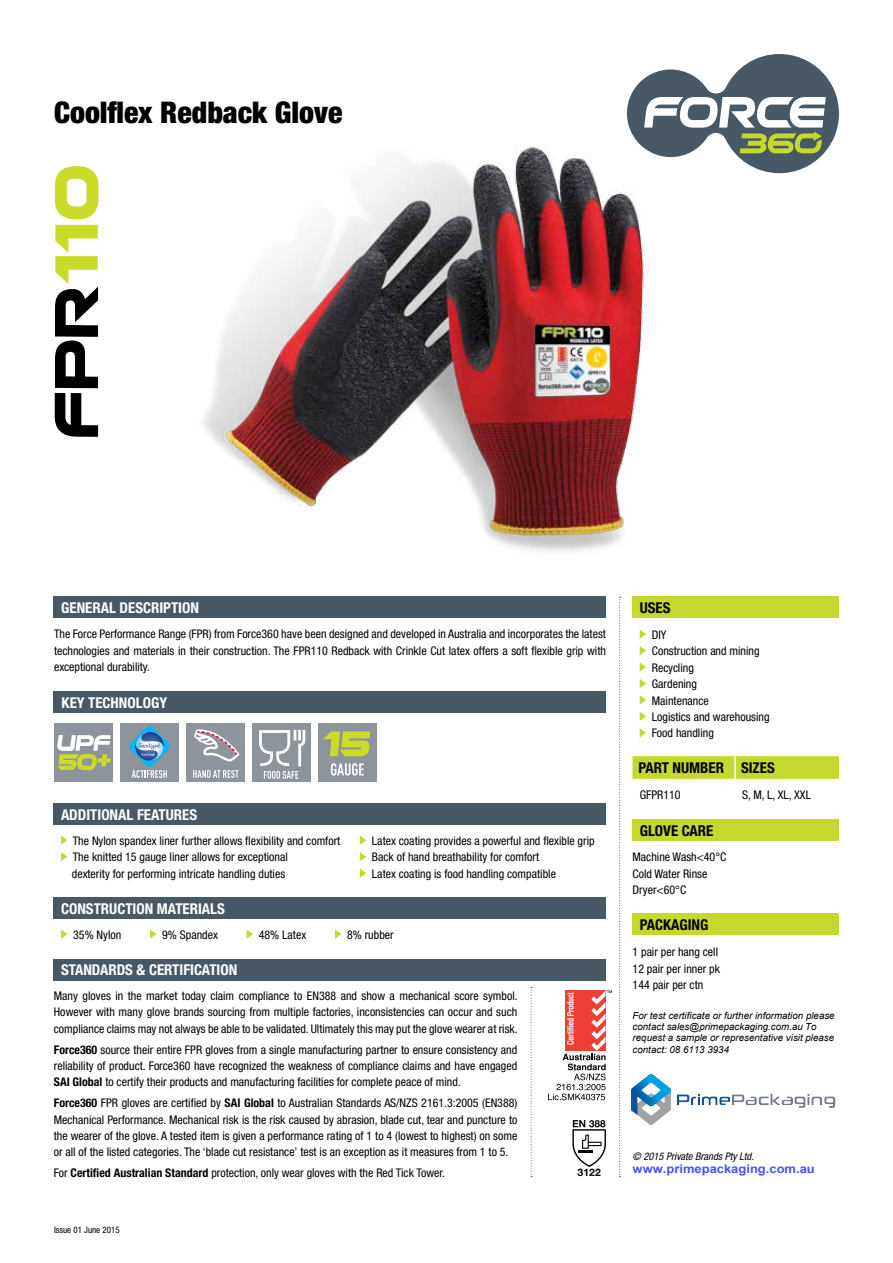
<style>
.page{position:relative;width:893px;height:1263px;background:#fff}
.page>*{position:absolute;margin:0;border:0;box-sizing:border-box;transform-origin:0 0}
.t1{font:900 condensed 29.85px "Helvetica Neue LT Std";color:#000}
.t2{font:700 condensed 15px "Helvetica Neue LT";color:#fff}
.t3{font:700 condensed 15px "Helvetica Neue LT";color:#000}
.t4{font:condensed 12px/16.5px "Helvetica Neue LT";color:#000;text-align:justify}
.t5{font:700 12px "Arial";color:#4055ff;scale:1.08 1}
.t6{font:italic condensed 10.5px "Helvetica Neue LT";color:#000}
.t7{font:700 10.35px "Helvetica Neue LT Std";color:#000}
.t8{font:italic 9.75px/11.2px "Arial";color:#000}
.t9{font:condensed 9px "Helvetica Neue LT";color:#000}
.s1{font-weight:700}
</style>
<div class="page">
<div style="left:54px;top:597px;width:552px;height:21px;background:#485865"></div>
<svg style="left:646px;top:54px;width:193px;height:119px"></svg>
<svg style="left:54px;top:166px;width:45px;height:271px"></svg>
<svg style="left:619px;top:597px;width:2px;height:580px"></svg>
<div style="left:54px;top:691px;width:552px;height:21px;background:#485865"></div>
<div style="left:186px;top:723px;width:59px;height:59px;background:#8d949b"></div>
<svg style="left:193px;top:770px;width:46px;height:8px"></svg>
<svg style="left:194px;top:729px;width:46px;height:33px"></svg>
<div style="left:252px;top:723px;width:59px;height:59px;background:#8d949b"></div>
<svg style="left:259px;top:730px;width:46px;height:49px"></svg>
<div style="left:54px;top:723px;width:59px;height:59px;background:#8d949b"></div>
<svg style="left:57px;top:735px;width:54px;height:35px"></svg>
<div style="left:120px;top:723px;width:59px;height:59px;background:#8d949b"></div>
<svg style="left:129px;top:726px;width:41px;height:52px"></svg>
<div style="left:54px;top:804px;width:552px;height:21px;background:#485865"></div>
<svg style="left:61px;top:835px;width:6px;height:10px"></svg>
<svg style="left:360px;top:835px;width:6px;height:10px"></svg>
<svg style="left:61px;top:852px;width:6px;height:9px"></svg>
<svg style="left:360px;top:852px;width:6px;height:9px"></svg>
<svg style="left:360px;top:868px;width:6px;height:10px"></svg>
<div style="left:54px;top:959px;width:552px;height:21px;background:#485865"></div>
<div style="left:54px;top:898px;width:552px;height:21px;background:#485865"></div>
<svg style="left:61px;top:929px;width:6px;height:10px"></svg>
<svg style="left:150px;top:929px;width:6px;height:10px"></svg>
<svg style="left:247px;top:929px;width:6px;height:10px"></svg>
<svg style="left:335px;top:929px;width:6px;height:10px"></svg>
<img style="left:202px;top:77px;width:477px;height:474px">
<div style="left:632px;top:597px;width:207px;height:21px;background:#c4d82e"></div>
<svg style="left:640px;top:629px;width:6px;height:10px"></svg>
<svg style="left:640px;top:646px;width:6px;height:9px"></svg>
<svg style="left:640px;top:662px;width:6px;height:10px"></svg>
<svg style="left:640px;top:679px;width:6px;height:9px"></svg>
<svg style="left:640px;top:695px;width:6px;height:9px"></svg>
<svg style="left:640px;top:712px;width:6px;height:9px"></svg>
<svg style="left:640px;top:728px;width:6px;height:9px"></svg>
<svg style="left:632px;top:756px;width:207px;height:23px;background:#c4d831"></svg>
<hr style="left:734px;top:756px;width:2px;height:23px;background:#fff">
<div style="left:632px;top:819px;width:207px;height:22px;background:#c4d82e"></div>
<div style="left:632px;top:913px;width:207px;height:22px;background:#c4d82e"></div>
<svg style="left:572px;top:1120px;width:34px;height:47px"></svg>
<svg style="left:531px;top:987px;width:1px;height:190px"></svg>
<svg style="left:548px;top:990px;width:64px;height:110px"></svg>
<div style="left:318px;top:723px;width:59px;height:59px;background:#8d949b"></div>
<svg style="left:331px;top:763px;width:33px;height:13px"></svg>
<svg style="left:323px;top:731px;width:47px;height:25px"></svg>
<img style="left:632px;top:1075px;width:204px;height:49px">
<h1 class="t1" style="left:54px;top:94px;width:290px">Coolflex Redback Glove</h1>
<p class="t2" style="left:61px;top:599px;width:139px">GENERAL DESCRIPTION</p>
<p class="t4" style="left:54px;top:626px;width:553px">The Force Performance Range (FPR) from Force360 have been designed and developed in Australia and incorporates the latest technologies and materials in their construction. The FPR110 Redback with Crinkle Cut latex offers a soft flexible grip with exceptional durability.</p>
<p class="t2" style="left:62px;top:693px;width:107px">KEY TECHNOLOGY</p>
<p class="t2" style="left:61px;top:805px;width:138px">ADDITIONAL FEATURES</p>
<p class="t4" style="left:73px;top:832px;width:269px">The Nylon spandex liner further allows flexibility and comfort</p>
<p class="t4" style="left:372px;top:832px;width:224px">Latex coating provides a powerful and flexible grip</p>
<p class="t4" style="left:73px;top:849px;width:217px">The knitted 15 gauge liner allows for exceptional</p>
<p class="t4" style="left:372px;top:849px;width:169px">Back of hand breathability for comfort</p>
<p class="t4" style="left:72px;top:865px;width:215px">dexterity for performing intricate handling duties</p>
<p class="t4" style="left:372px;top:865px;width:185px">Latex coating is food handling compatible</p>
<p class="t2" style="left:61px;top:899px;width:165px">CONSTRUCTION MATERIALS</p>
<p class="t4" style="left:73px;top:926px;width:50px">35% Nylon</p>
<p class="t4" style="left:162px;top:926px;width:57px">9% Spandex</p>
<p class="t4" style="left:259px;top:926px;width:49px">48% Latex</p>
<p class="t4" style="left:347px;top:926px;width:48px">8% rubber</p>
<p class="t2" style="left:61px;top:960px;width:178px">STANDARDS &amp; CERTIFICATION</p>
<p class="t4" style="left:54px;top:987px;width:465px">Many gloves in the market today claim compliance to EN388 and show a mechanical score symbol.<br>However with many glove brands sourcing from multiple factories, inconsistencies can occur and such compliance claims may not always be able to be validated. Ultimately this may put the glove wearer at risk.</p>
<p class="t4" style="left:54px;top:1041px;width:465px"><span class="s1">Force360</span> source their entire FPR gloves from a single manufacturing partner to ensure consistency and reliability of product. Force360 have recognized the weakness of compliance claims and have engaged <span class="s1">SAI Global</span> to certify their products and manufacturing facilities for complete peace of mind.</p>
<p class="t4" style="left:54px;top:1094px;width:465px"><span class="s1">Force360</span> FPR gloves are certified by <span class="s1">SAI Global</span> to Australian Standards AS/NZS 2161.3:2005 (EN388)<br>Mechanical Performance. Mechanical risk is the risk caused by abrasion, blade cut, tear and puncture to the wearer of the glove. A tested item is given a performance rating of 1 to 4 (lowest to highest) on some or all of the listed categories. The ‘blade cut resistance’ test is an exception as it measures from 1 to 5.</p>
<p class="t4" style="left:54px;top:1164px;width:393px">For <span class="s1">Certified Australian Standard</span> protection, only wear gloves with the Red Tick Tower.</p>
<p class="t7" style="left:578px;top:1166px;width:25px">3122</p>
<p class="t9" style="left:54px;top:1225px;width:67px">Issue 01 June 2015</p>
<p class="t3" style="left:640px;top:599px;width:32px">USES</p>
<p class="t4" style="left:652px;top:626px;width:119px;text-align:left">DIY<br>Construction and mining<br>Recycling<br>Gardening<br>Maintenance<br>Logistics and warehousing<br>Food handling</p>
<p class="t3" style="left:638px;top:759px;width:138px">PART NUMBER SIZES</p>
<p class="t4" style="left:640px;top:786px;width:42px">GFPR110</p>
<p class="t4" style="left:742px;top:786px;width:70px">S, M, L, XL, XXL</p>
<p class="t3" style="left:640px;top:821px;width:75px">GLOVE CARE</p>
<p class="t4" style="left:632px;top:849px;width:95px;text-align:left">Machine Wash&lt;40°C<br>Cold Water Rinse<br>Dryer&lt;60°C</p>
<p class="t3" style="left:640px;top:915px;width:70px">PACKAGING</p>
<p class="t4" style="left:632px;top:944px;width:89px;text-align:left">1 pair per hang cell<br>12 pair per inner pk<br>144 pair per ctn</p>
<p class="t8" style="left:633px;top:1010px;width:204px">For test certificate or further information please contact sales@primepackaging.com.au To request a sample or representative visit please contact: 08 6113 3934</p>
<p class="t6" style="left:633px;top:1150px;width:123px">© 2015 Private Brands Pty Ltd.</p>
<p class="t5" style="left:633px;top:1160px;width:170px">www.primepackaging.com.au</p>
</div>
